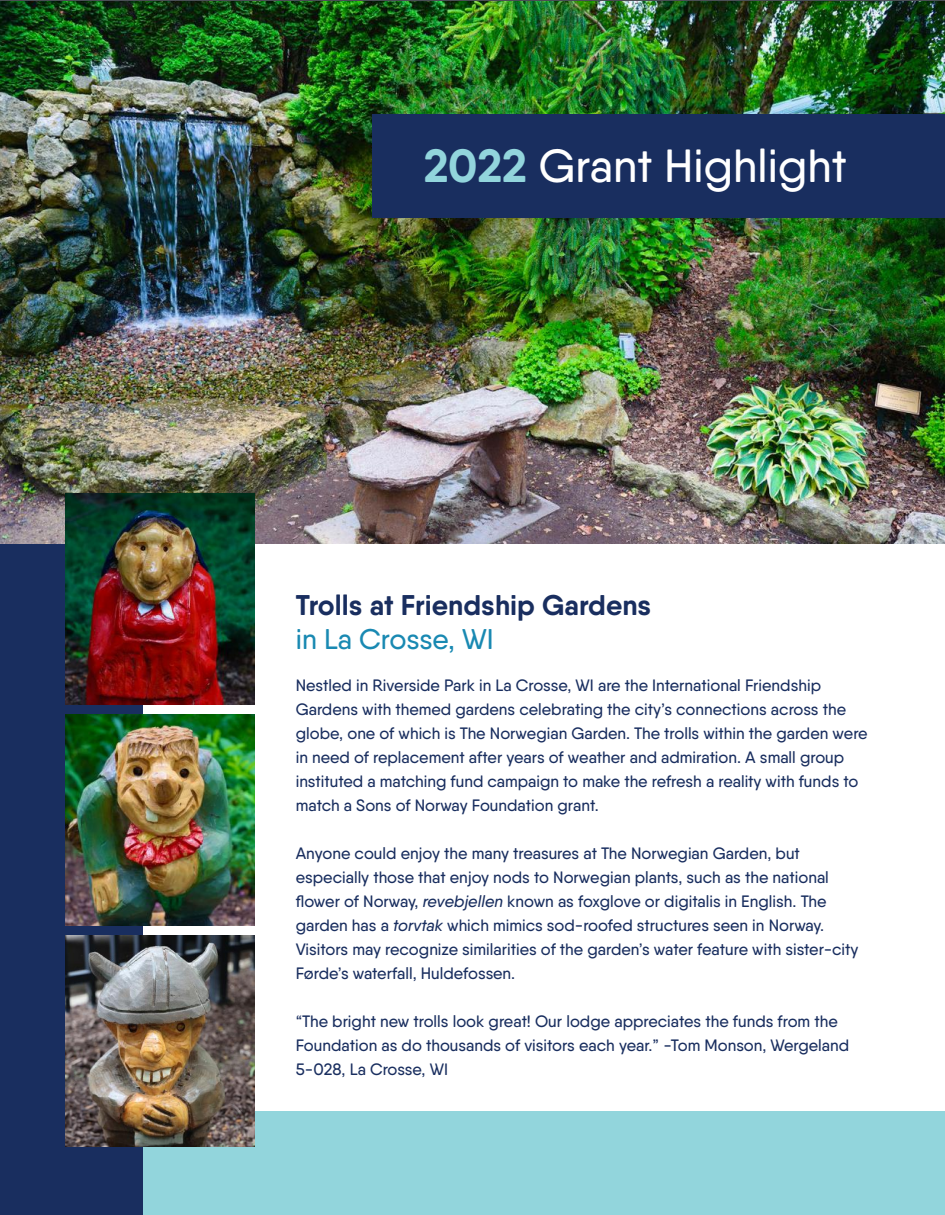
<style>
.page{position:relative;width:945px;height:1215px;background:#fff}
.page>*{position:absolute;margin:0;border:0;box-sizing:border-box;transform-origin:0 0}
.t1{font:500 46.5px "Qanelas Soft";color:#fff}
.t2{font:700 28.5px "Qanelas Soft";color:#192e5f}
.t3{font:500 28.5px "Qanelas Soft";letter-spacing:-.005em;color:#1989b2}
.t4{font:500 16.5px/24px "Qanelas Soft";color:#192e5f}
.s1{font-weight:700;color:#92d5dc}
.s2{font-style:italic}
</style>
<div class="page">
<div style="left:0;top:1111px;width:945px;height:104px;background:#92d5dc"></div>
<div style="left:0;top:0;width:142px;height:1215px;background:#192e5f"></div>
<img style="left:0;top:2px;width:945px;height:542px">
<div style="left:373px;top:114px;width:572px;height:104px;background:#192e5f"></div>
<img style="left:66px;top:493px;width:189px;height:211px">
<img style="left:66px;top:714px;width:189px;height:211px">
<img style="left:66px;top:935px;width:189px;height:211px">
<h1 class="t1" style="left:424px;top:138px;width:424px"><span class="s1">2022</span> Grant Highlight</h1>
<h2 class="t2" style="left:296px;top:587px;width:357px">Trolls at Friendship Gardens</h2>
<h2 class="t3" style="left:296px;top:622px;width:200px">in La Crosse, WI</h2>
<p class="t4" style="left:296px;top:673px;width:573px">Nestled in Riverside Park in La Crosse, WI are the International Friendship Gardens with themed gardens celebrating the city’s connections across the globe, one of which is The Norwegian Garden. The trolls within the garden were in need of replacement after years of weather and admiration. A small group instituted a matching fund campaign to make the refresh a reality with funds to match a Sons of Norway Foundation grant.</p>
<p class="t4" style="left:296px;top:841px;width:564px">Anyone could enjoy the many treasures at The Norwegian Garden, but especially those that enjoy nods to Norwegian plants, such as the national flower of Norway, <span class="s2">revebjellen</span> known as foxglove or digitalis in English. The garden has a <span class="s2">torvtak</span> which mimics sod-roofed structures seen in Norway.<br>Visitors may recognize similarities of the garden’s water feature with sister-city Førde’s waterfall, Huldefossen.</p>
<p class="t4" style="left:296px;top:1009px;width:555px">“The bright new trolls look great! Our lodge appreciates the funds from the<br>Foundation as do thousands of visitors each year.” -Tom Monson, Wergeland<br>5-028, La Crosse, WI</p>
</div>
